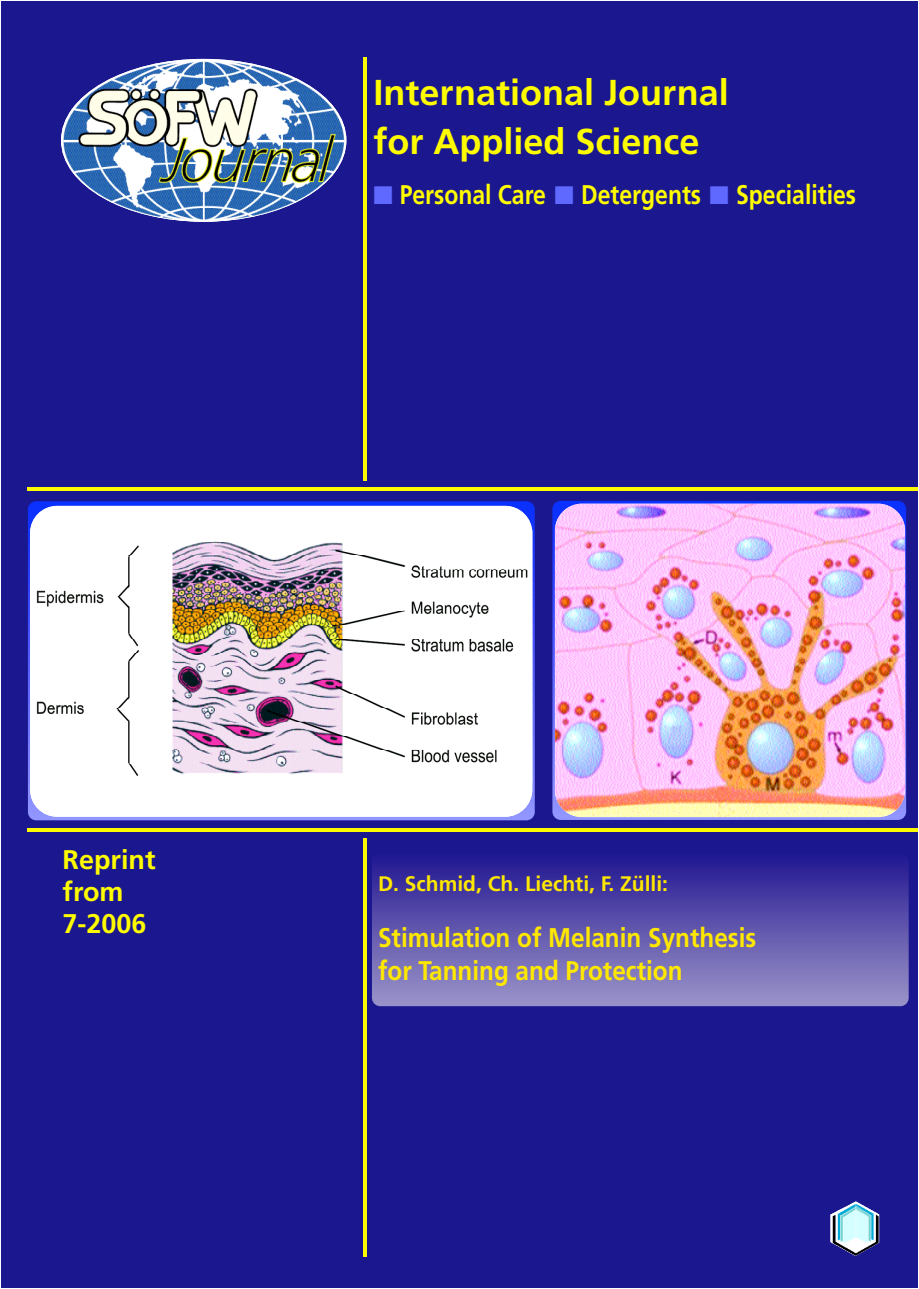
<style>
.page{position:relative;width:919px;height:1289px;background:#fff}
.page>*{position:absolute;margin:0;border:0;box-sizing:border-box;transform-origin:0 0}
.t1{font:700 36px/49.3px "Frutiger";color:#fffc00}
.t2{font:700 27px/32.7px "Frutiger";color:#ffe800;scale:.9 1}
.t3{font:700 27px "Frutiger";color:#fffc00;scale:.85 1}
.t4{font:700 27px/32.4px "Frutiger";color:#fffc00}
.t5{font:700 21px "Frutiger";color:#ffe800}
.s1{color:#5f69ff}
</style>
<div class="page">
<div style="left:1px;top:1px;width:916px;height:1286px;background:#1a178f"></div>
<img style="left:372px;top:861px;width:536px;height:145px">
<img style="left:830px;top:1201px;width:49px;height:54px">
<svg style="left:61px;top:59px;width:274px;height:163px"></svg>
<img style="left:194px;top:59px;width:152px;height:114px">
<img style="left:552px;top:501px;width:354px;height:319px">
<img style="left:28px;top:501px;width:506px;height:319px">
<hr style="left:27px;top:487px;width:890px;height:4px;background:#fffc00">
<hr style="left:27px;top:828px;width:890px;height:3px;background:#fffc00">
<hr style="left:363px;top:57px;width:4px;height:423px;background:#fffc00">
<hr style="left:363px;top:838px;width:4px;height:418px;background:#fffc00">
<img style="left:555px;top:503px;width:350px;height:314px">
<div style="left:30px;top:506px;width:502px;height:310px;background:#fff"></div>
<img style="left:32px;top:528px;width:500px;height:255px">
<h1 class="t1" style="left:373px;top:70px;width:357px">International Journal for Applied Science</h1>
<p class="t3" style="left:373px;top:183px;width:569px"><span class="s1">■</span> Personal Care <span class="s1">■</span> Detergents <span class="s1">■</span> Specialities</p>
<p class="t4" style="left:62px;top:845px;width:94px">Reprint from<br>7-2006</p>
<p class="t5" style="left:378px;top:875px;width:291px">D. Schmid, Ch. Liechti, F. Zülli:</p>
<p class="t2" style="left:378px;top:923px;width:421px">Stimulation of Melanin Synthesis for Tanning and Protection</p>
</div>
